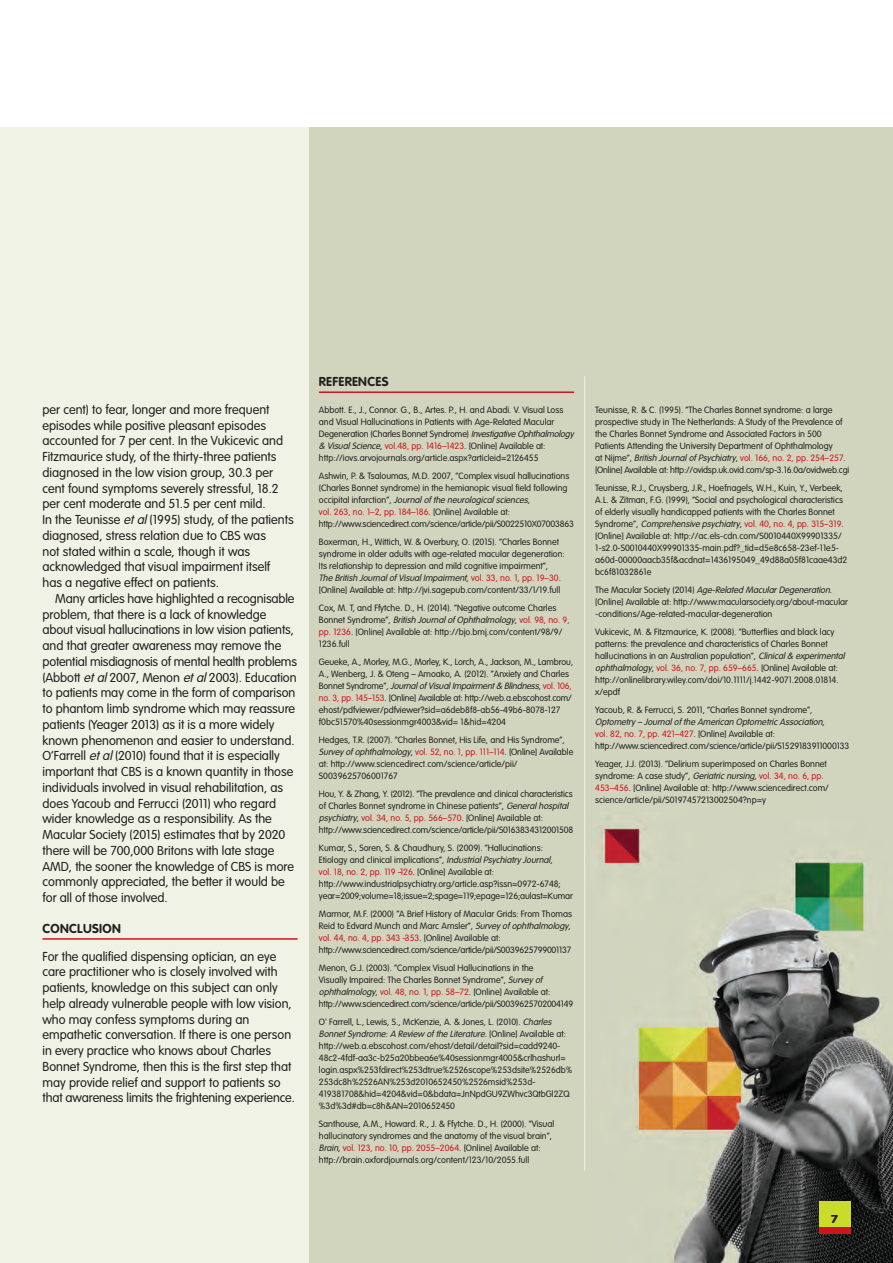
<style>
.page{position:relative;width:893px;height:1263px;background:#fff}
.page>*{position:absolute;margin:0;border:0;box-sizing:border-box;transform-origin:0 0}
.t1{font:300 12.75px/15.8px "VAG Rounded";color:#231f20}
.t2{font:700 12.75px "VAG Rounded";letter-spacing:.025em;color:#231f20}
.t3{font:900 11.25px "VAG Rounded";color:#231f20;scale:1.25 1}
.t4{font:300 9px/12px "VAG Rounded";color:#231f20}
.s1{font-style:italic}
.s2{color:#cd151d}
</style>
<div class="page">
<div style="left:308px;top:128px;width:585px;height:1135px;background:#d1d5be"></div>
<img style="left:601px;top:817px;width:292px;height:446px">
<div style="left:0;top:128px;width:308px;height:1135px;background:#f0f2e6"></div>
<hr style="left:319px;top:391px;width:255px;height:2px;background:#cd151d">
<hr style="left:43px;top:938px;width:255px;height:2px;background:#cd151d">
<hr style="left:584px;top:376px;width:1px;height:794px;background:#f0f2e6">
<div style="left:819px;top:1201px;width:31px;height:32px;background:#cadb2a"></div>
<div style="left:819px;top:1227px;width:31px;height:6px;background:#cd151d"></div>
<p class="t1" style="left:43px;top:402px;width:253px">per cent) to fear, longer and more frequent episodes while positive pleasant episodes accounted for 7 per cent. In the Vukicevic and Fitzmaurice study, of the thirty-three patients diagnosed in the low vision group, 30.3 per cent found symptoms severely stressful, 18.2 per cent moderate and 51.5 per cent mild.<br>In the Teunisse <span class="s1">etal</span>(1995) study, of the patients diagnosed, stress relation due to CBS was<br>not stated within a scale, though it was acknowledged that visual impairment itself<br>has a negative effect on patients.</p>
<p class="t1" style="left:43px;top:591px;width:256px;text-indent:13px">Many articles have highlighted a recognisable problem, that there is a lack of knowledge about visual hallucinations in low vision patients, and that greater awareness may remove the potential misdiagnosis of mental health problems (Abbott <span class="s1">etal</span>2007, Menon <span class="s1">etal</span>2003). Education to patients may come in the form of comparison to phantom limb syndrome which may reassure patients (Yeager 2013) as it is a more widely known phenomenon and easier to understand.<br>O’Farrell <span class="s1">etal</span>(2010) found that it is especially important that CBS is a known quantity in those individuals involved in visual rehabilitation, as does Yacoub and Ferrucci (2011) who regard wider knowledge as a responsibility. As the Macular Society (2015) estimates that by 2020 there will be 700,000 Britons with late stage AMD, the sooner the knowledge of CBS is more commonly appreciated, the better it would be for all of those involved.</p>
<h1 class="t2" style="left:43px;top:923px;width:80px">CONCLUSION</h1>
<p class="t1" style="left:43px;top:949px;width:254px">For the qualified dispensing optician, an eye care practitioner who is closely involved with patients, knowledge on this subject can only help already vulnerable people with low vision, who may confess symptoms during an empathetic conversation. If there is one person in every practice who knows about Charles Bonnet Syndrome, then this is the first step that may provide relief and support to patients so that awareness limits the frightening experience.</p>
<h1 class="t2" style="left:319px;top:376px;width:71px">REFERENCES</h1>
<p class="t4" style="left:319px;top:405px;width:258px">Abbott. E., J., Connor. G., B., Artes. P., H. and Abadi. V. Visual Loss and Visual Hallucinations in Patients with Age-Related Macular Degeneration (Charles Bonnet Syndrome) <span class="s1">Investigative Ophthalmology &amp; VisualScience</span>, <span class="s2">vol.48, pp. 1416–1423</span>. [Online] Available at: http://iovs.arvojournals.org/article.aspx?articleid=2126455</p>
<p class="t4" style="left:319px;top:471px;width:256px">Ashwin, P. &amp; Tsaloumas, M.D. 2007, “Complex visual hallucinations (Charles Bonnet syndrome) in the hemianopic visual field following o c c i p i t a l i n fa r c t i o n ” , <span class="s1">Journalof the neurologicalsciences</span>,<br><span class="s2">vol. 263, no. 1–2, pp. 184–186</span>. [Online] Available at: http://www.sciencedirect.com/science/article/pii/S0022510X07003863</p>
<p class="t4" style="left:319px;top:537px;width:247px">Boxerman, H., Wittich, W. &amp; Overbury, O. (2015). “Charles Bonnet syndrome in older adults with age-related macular degeneration:<br>Its relationship to depression and mild cognitive impairment”, <span class="s1">The British Journalof VisualImpairment</span>, <span class="s2">v o l . 3 3 , n o . 1 , p p . 1 9 – 3 0</span> . [Online] Available at: http://jvi.sagepub.com/content/33/1/19.full</p>
<p class="t4" style="left:319px;top:603px;width:252px">Cox, M. T, and Ffytche. D., H. (2014). “Negative outcome Charles<br>B o n n e t S y n d r o m e ” , <span class="s1">British Journalof Ophthalmology</span>, <span class="s2">v o l . 9 8 , n o . 9 , pp. 1236</span>. [Online] Available at: http://bjo.bmj.com/content/98/9/ 1236.full</p>
<p class="t4" style="left:319px;top:657px;width:256px">Geueke, A., Morley, M.G., Morley, K., Lorch, A., Jackson, M., Lambrou, A., Wenberg, J. &amp; Oteng – Amoako, A. (2012). “Anxiety and Charles B o n n e t S y n d r o m e ” , <span class="s1">Journalof VisualImpairment&amp; Blindness</span>, <span class="s2">v o l . 1 0 6 , no. 3, pp. 145–153</span>. [Online] Available at: http://web.a.ebscohost.com/ ehost/pdfviewer/pdfviewer?sid=a6deb8f8-ab56-49b6-8078-127 f0bc51570%40sessionmgr4003&amp;vid= 1&amp;hid=4204</p>
<p class="t4" style="left:319px;top:735px;width:256px">Hedges, T.R. (2007). “Charles Bonnet, His Life, and His Syndrome”, <span class="s1">Survey of ophthalmology</span>, <span class="s2">vol. 52, no. 1, pp. 111–114</span>. [Online] Available at: http://www.sciencedirect.com/science/article/pii/ S0039625706001767</p>
<p class="t4" style="left:319px;top:789px;width:256px">Hou, Y. &amp; Zhang, Y. (2012). “The prevalence and clinical characteristics of Charles Bonnet syndrome in Chinese patients”, <span class="s1">Generalhospital psychiatry</span>, <span class="s2">vol. 34, no. 5, pp. 566–570</span>. [Online] Available at: http://www.sciencedirect.com/science/article/pii/S0163834312001508</p>
<p class="t4" style="left:319px;top:843px;width:255px">Kumar, S., Soren, S. &amp; Chaudhury, S. (2009). “Hallucinations:<br>Etiology and clinical implications”, <span class="s1">IndustrialPsychiatry Journal</span>,<br><span class="s2">vol. 18, no. 2, pp. 119 –126</span>. [Online] Available at: http://www.industrialpsychiatry.org/article.asp?issn=0972-6748; year=2009;volume=18;issue=2;spage=119;epage=126;aulast=Kumar</p>
<p class="t4" style="left:319px;top:909px;width:255px">Marmor, M.F. (2000) “A Brief History of Macular Grids: From Thomas Reid to Edvard Munch and Marc Amsler”, <span class="s1">Survey of ophthalmology</span>, <span class="s2">vol. 44, no. 4, pp. 343 –353</span>. [Online] Available at: http://www.sciencedirect.com/science/article/pii/S0039625799001137</p>
<p class="t4" style="left:319px;top:963px;width:256px">Menon, G.J. (2003). “Complex Visual Hallucinations in the<br>Visually Impaired: The Charles Bonnet Syndrome”, <span class="s1">Survey of ophthalmology</span>, <span class="s2">vol. 48, no. 1, pp. 58–72</span>. [Online] Available at: http://www.sciencedirect.com/science/article/pii/S0039625702004149</p>
<p class="t4" style="left:319px;top:1017px;width:255px">O' Farrell, L., Lewis, S., McKenzie, A. &amp; Jones, L. (2010). <span class="s1">Charles BonnetSyndrome:A Review of the Literature</span>. [ O n l i n e ] Av a i l a b l e a t : http://web.a.ebscohost.com/ehost/detail/detail?sid=cadd9240- 48c2-4fdf-aa3c-b25a20bbea6e%40sessionmgr4005&amp;crlhashurl= login.aspx%253fdirect%253dtrue%2526scope%253dsite%2526db% 253dc8h%2526AN%253d2010652450%2526msid%253d-419381708&amp;hid=4204&amp;vid=0&amp;bdata=JnNpdGU9ZWhvc3QtbGl2ZQ %3d%3d#db=c8h&amp;AN=2010652450</p>
<p class="t4" style="left:319px;top:1119px;width:237px">Santhouse, A.M., Howard. R., J. &amp; Ffytche. D., H. (2000). “Visual hallucinatory syndromes and the anatomy of the visual brain”, <span class="s1">Brain</span>, <span class="s2">vol. 123, no. 10, pp. 2055–2064</span>. [Online] Available at: http://brain.oxfordjournals.org/content/123/10/2055.full</p>
<p class="t4" style="left:595px;top:405px;width:256px">Teunisse, R. &amp; C. (1995). “The Charles Bonnet syndrome: a large prospective study in The Netherlands: A Study of the Prevalence of the Charles Bonnet Syndrome and Associated Factors in 500<br>Patients Attending the University Department of Ophthalmology<br>at Nijme”, <span class="s1">British Journalof Psychiatry</span>, <span class="s2">vol. 166, no. 2, pp. 254–257</span>. [Online] Available at: http://ovidsp.uk.ovid.com/sp-3.16.0a/ovidweb.cgi</p>
<p class="t4" style="left:595px;top:483px;width:254px">Teunisse, R.J., Cruysberg, J.R., Hoefnagels, W.H., Kuin, Y., Verbeek, A.L. &amp; Zitman, F.G. (1999), “Social and psychological characteristics of elderly visually handicapped patients with the Charles Bonnet Syndrome”, <span class="s1">Comprehensive psychiatry</span>, <span class="s2">vol. 40, no. 4, pp. 315–319</span>. [Online] Available at: http://ac.els-cdn.com/S0010440X99901335/ 1-s2.0-S0010440X99901335-main.pdf?_tid=d5e8c658-23ef-11e5- a60d-00000aacb35f&amp;acdnat=1436195049_49d88a05f81caae43d2 bc6f81032861e</p>
<p class="t4" style="left:595px;top:585px;width:254px">T h e M a c u l a r S o c i e ty ( 2 0 1 4 ) <span class="s1">Age-Related MacularDegeneration</span>. [Online] Available at: http://www.macularsociety.org/about-macular -conditions/Age-related-macular-degeneration</p>
<p class="t4" style="left:595px;top:627px;width:253px">Vukicevic, M. &amp; Fitzmaurice, K. (2008). “Butterflies and black lacy patterns: the prevalence and characteristics of Charles Bonnet hallucinations in an Australian population”, <span class="s1">Clinical&amp; experimental ophthalmology</span>, <span class="s2">vol. 36, no. 7, pp. 659–665</span>. [Online] Available at: http://onlinelibrary.wiley.com/doi/10.1111/j.1442-9071.2008.01814. x/epdf</p>
<p class="t4" style="left:595px;top:705px;width:256px">Yacoub, R. &amp; Ferrucci, S. 2011, “Charles Bonnet syndrome”, <span class="s1">Optometry – Journalof the American Optometric Association</span>,<br><span class="s2">vol. 82, no. 7, pp. 421–427</span>. [Online] Available at: http://www.sciencedirect.com/science/article/pii/S1529183911000133</p>
<p class="t4" style="left:595px;top:759px;width:235px">Yeager, J.J. (2013). “Delirium superimposed on Charles Bonnet syndrome: A case study”, <span class="s1">Geriatric nursing</span>, <span class="s2">vol. 34, no. 6, pp.<br>453–456</span>. [Online] Available at: http://www.sciencedirect.com/ science/article/pii/S0197457213002504?np=y</p>
<p class="t3" style="left:831px;top:1214px;width:7px">7</p>
</div>
